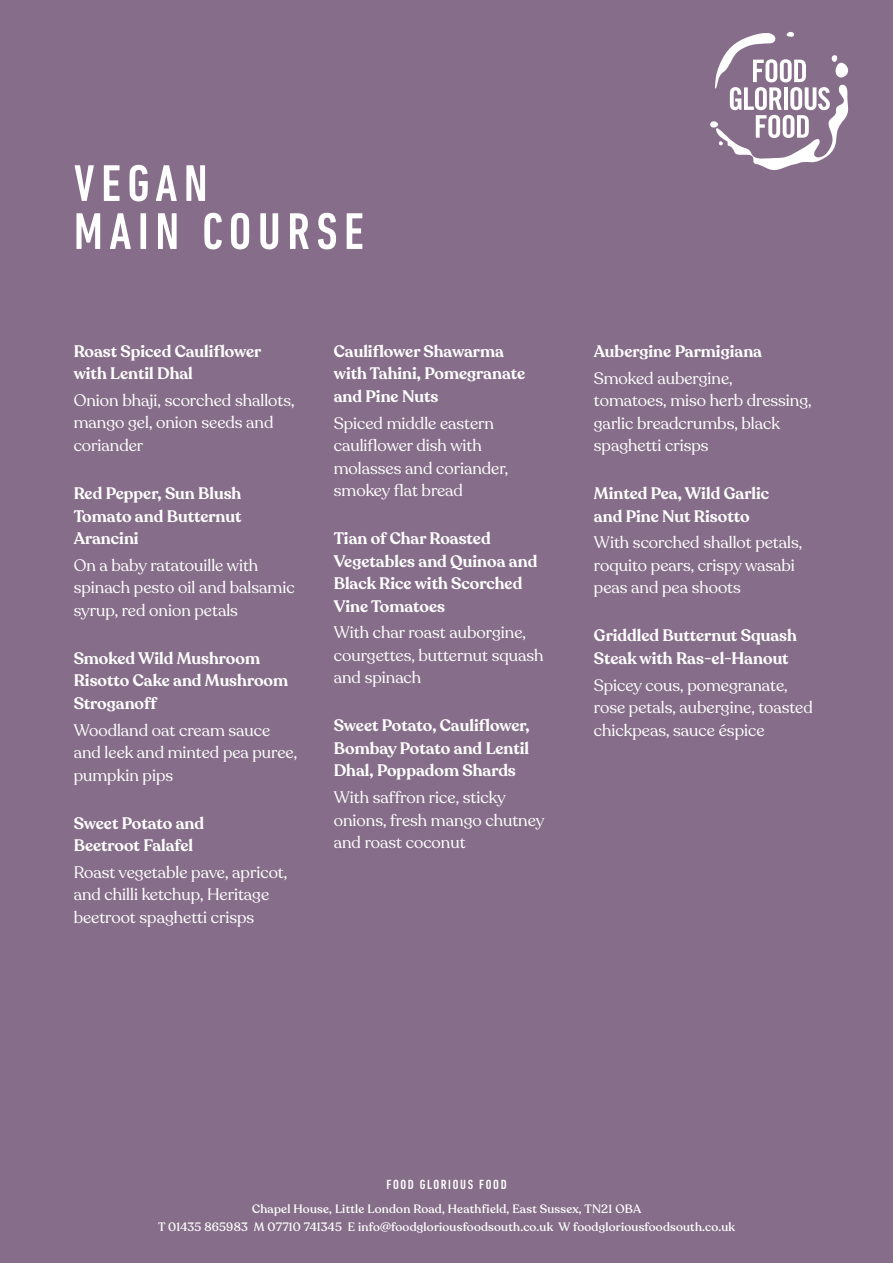
<style>
.page{position:relative;width:893px;height:1263px;background:#866d89}
.page>*{position:absolute;margin:0;border:0;box-sizing:border-box;transform-origin:0 0}
.t1{font:500 condensed 52.5px/48px "DIN Next LT Pro";letter-spacing:.12em;color:#fff}
.t2{font:16.5px/22.5px "Recoleta";color:#fff}
.t3{font:600 16.5px/22.5px "Recoleta";color:#fff}
.t4{font:500 condensed 13.5px "DIN Next LT Pro";letter-spacing:.12em;color:#fff}
.t5{font:500 12px/18px "Recoleta";letter-spacing:.02em;color:#fff;text-align:center}
</style>
<div class="page">
<svg style="left:715px;top:32px;width:133px;height:138px"></svg>
<div style="left:710px;top:121px;width:8px;height:7px;background:#fff;border-radius:50%"></div>
<h1 class="t1" style="left:74px;top:159px;width:292px">VEGAN<br>MAIN COURSE</h1>
<p class="t3" style="left:74px;top:340px;width:189px">Roast Spiced Cauliflower with Lentil Dhal</p>
<p class="t2" style="left:74px;top:389px;width:222px">Onion bhaji, scorched shallots, mango gel, onion seeds and coriander</p>
<p class="t3" style="left:74px;top:482px;width:169px;text-align:justify">Red Pepper, Sun Blush Tomato and Butternut Arancini</p>
<p class="t2" style="left:74px;top:554px;width:223px">On a baby ratatouille with spinach pesto oil and balsamic syrup, red onion petals</p>
<p class="t3" style="left:74px;top:647px;width:216px">Smoked Wild Mushroom<br>Risotto Cake and Mushroom<br>Stroganoff</p>
<p class="t2" style="left:74px;top:719px;width:225px">Woodland oat cream sauce and leek and minted pea puree, pumpkin pips</p>
<p class="t3" style="left:74px;top:812px;width:132px">Sweet Potato and<br>Beetroot Falafel</p>
<p class="t2" style="left:74px;top:861px;width:215px">Roast vegetable pave, apricot, and chilli ketchup, Heritage beetroot spaghetti crisps</p>
<p class="t3" style="left:334px;top:340px;width:193px">Cauliflower Shawarma with Tahini, Pomegranate and Pine Nuts</p>
<p class="t2" style="left:334px;top:412px;width:176px">Spiced middle eastern cauliflower dish with molasses and coriander, smokey flat bread</p>
<p class="t3" style="left:334px;top:527px;width:205px">Tian of Char Roasted<br>Vegetables and Quinoa and<br>Black Rice with Scorched<br>Vine Tomatoes</p>
<p class="t2" style="left:334px;top:622px;width:211px">With char roast auborgine, courgettes, butternut squash and spinach</p>
<p class="t3" style="left:334px;top:715px;width:197px;text-align:justify">Sweet Potato, Cauliflower, Bombay Potato and Lentil Dhal, Poppadom Shards</p>
<p class="t2" style="left:334px;top:786px;width:212px">With saffron rice, sticky onions, fresh mango chutney and roast coconut</p>
<p class="t3" style="left:594px;top:340px;width:170px">Aubergine Parmigiana</p>
<p class="t2" style="left:594px;top:367px;width:219px">Smoked aubergine,<br>tomatoes, miso herb dressing, garlic breadcrumbs, black spaghetti crisps</p>
<p class="t3" style="left:594px;top:482px;width:177px">Minted Pea, Wild Garlic and Pine Nut Risotto</p>
<p class="t2" style="left:594px;top:532px;width:210px">With scorched shallot petals, roquito pears, crispy wasabi peas and pea shoots</p>
<p class="t3" style="left:594px;top:625px;width:204px">Griddled Butternut Squash<br>Steak with Ras-el-Hanout</p>
<p class="t2" style="left:594px;top:674px;width:220px">Spicey cous, pomegranate, rose petals, aubergine, toasted chickpeas, sauce éspice</p>
<p class="t4" style="left:386px;top:1177px;width:122px">FOOD GLORIOUS FOOD</p>
<p class="t5" style="left:158px;top:1200px;width:578px">Chapel House, Little London Road, Heathfield, East Sussex, TN21 OBA<br>T 01435 865983 M 07710 741345 E info@foodgloriousfoodsouth.co.uk W foodgloriousfoodsouth.co.uk</p>
</div>
